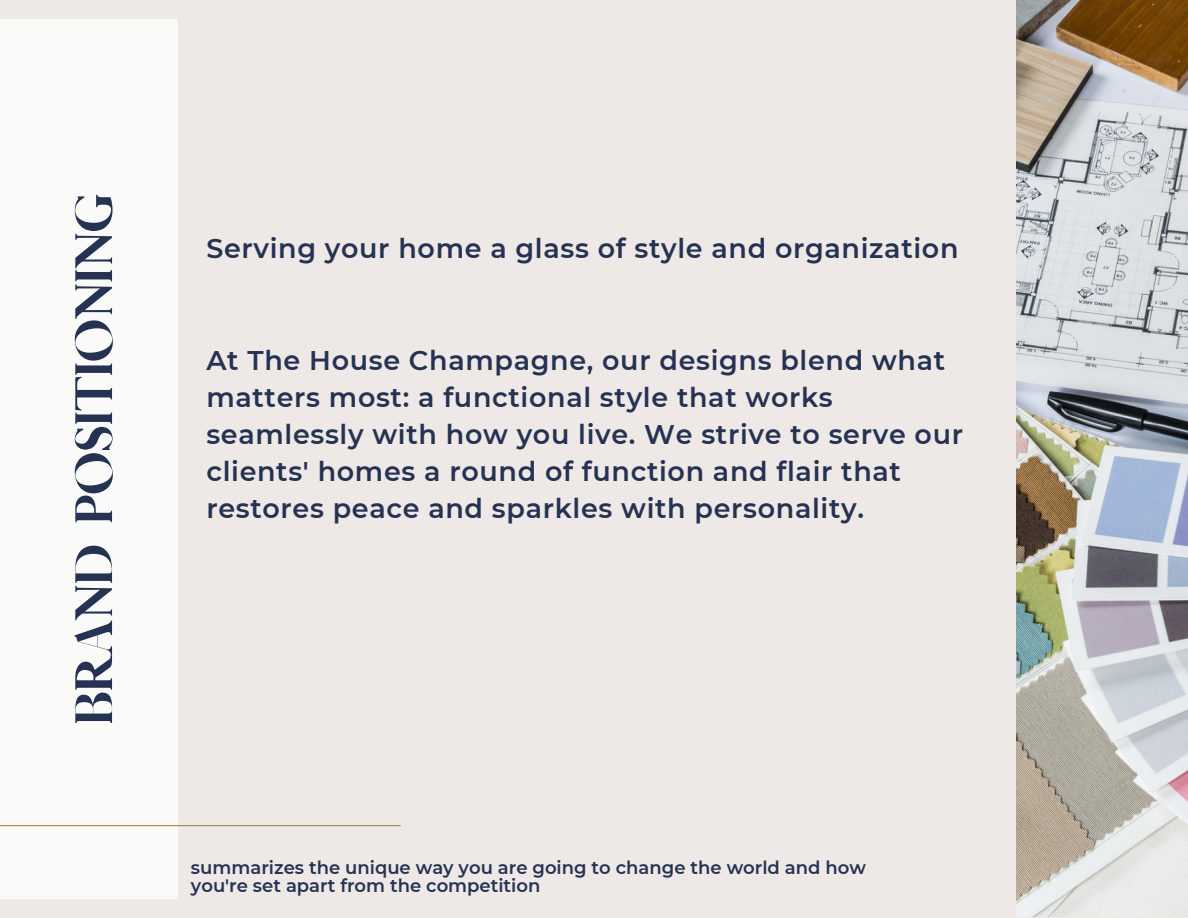
<style>
.page{position:relative;width:1188px;height:918px;background:#eee9e6}
.page>*{position:absolute;margin:0;border:0;box-sizing:border-box;transform-origin:0 0}
.t1{font:52.5px "Vicky Christina";letter-spacing:.025em;color:#253252}
.t2{font:600 27px/37.2px "Montserrat";letter-spacing:.025em;color:#253252}
.t3{font:600 18px/18px "Montserrat";color:#253252}
</style>
<div class="page">
<div style="left:0;top:19px;width:178px;height:880px;background:#fafaf9"></div>
<img style="left:1016px;top:0;width:172px;height:917px">
<hr style="left:0;top:825px;width:400px;height:1px;background:#a68245">
<p class="t1" style="left:61px;top:724px;width:531px;rotate:-90deg">BRAND POSITIONING</p>
<p class="t2" style="left:206px;top:230px;width:754px">Serving your home a glass of style and organization</p>
<p class="t2" style="left:206px;top:341px;width:758px">At The House Champagne, our designs blend what matters most: a functional style that works seamlessly with how you live. We strive to serve our clients' homes a round of function and flair that restores peace and sparkles with personality.</p>
<p class="t3" style="left:191px;top:859px;width:677px">summarizes the unique way you are going to change the world and how you're set apart from the competition</p>
</div>
